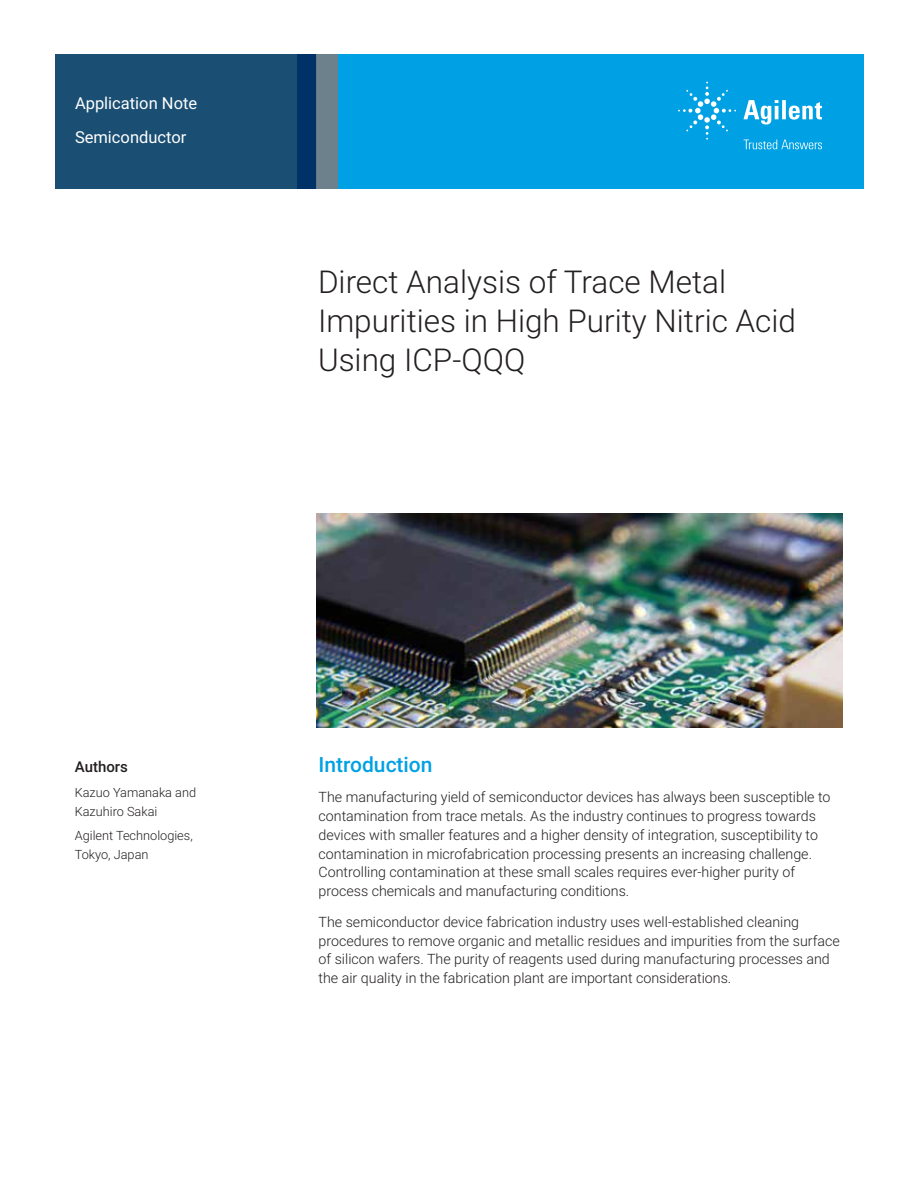
<style>
.page{position:relative;width:918px;height:1188px;background:#fff}
.page>*{position:absolute;margin:0;border:0;box-sizing:border-box;transform-origin:0 0}
.t1{font:300 31.5px/39px "Roboto";color:#231f20}
.t2{font:500 21px "Roboto";color:#00a1e4}
.t3{font:16.5px/33.8px "Roboto";color:#fff}
.t4{font:500 15px "Roboto";color:#231f20}
.t5{font:300 14.25px/18.8px "Roboto";color:#231f20}
.t6{font:300 12.75px/18.8px "Roboto";color:#231f20}
</style>
<div class="page">
<div style="left:297px;top:54px;width:567px;height:135px;background:#00a1e4"></div>
<svg style="left:55px;top:54px;width:261px;height:135px;background:#184b72"></svg>
<div style="left:316px;top:54px;width:22px;height:135px;background:#6c818c"></div>
<img style="left:316px;top:513px;width:527px;height:215px">
<svg style="left:743px;top:100px;width:79px;height:25px"></svg>
<svg style="left:678px;top:82px;width:58px;height:58px"></svg>
<svg style="left:744px;top:140px;width:78px;height:9px"></svg>
<p class="t3" style="left:75px;top:85px;width:124px">Application Note<br>Semiconductor</p>
<h1 class="t1" style="left:318px;top:261px;width:480px">Direct Analysis of Trace Metal<br>Impurities in High Purity Nitric Acid<br>Using ICP-QQQ</h1>
<p class="t4" style="left:75px;top:756px;width:55px">Authors</p>
<p class="t6" style="left:75px;top:782px;width:123px">Kazuo Yamanaka and<br>Kazuhiro Sakai</p>
<p class="t6" style="left:75px;top:826px;width:119px">Agilent Technologies,<br>Tokyo, Japan</p>
<h2 class="t2" style="left:319px;top:750px;width:116px">Introduction</h2>
<p class="t5" style="left:319px;top:787px;width:513px">The manufacturing yield of semiconductor devices has always been susceptible to contamination from trace metals. As the industry continues to progress towards devices with smaller features and a higher density of integration, susceptibility to contamination in microfabrication processing presents an increasing challenge.<br>Controlling contamination at these small scales requires ever-higher purity of process chemicals and manufacturing conditions.</p>
<p class="t5" style="left:319px;top:912px;width:523px">The semiconductor device fabrication industry uses well-established cleaning procedures to remove organic and metallic residues and impurities from the surface of silicon wafers. The purity of reagents used during manufacturing processes and the air quality in the fabrication plant are important considerations.</p>
</div>
